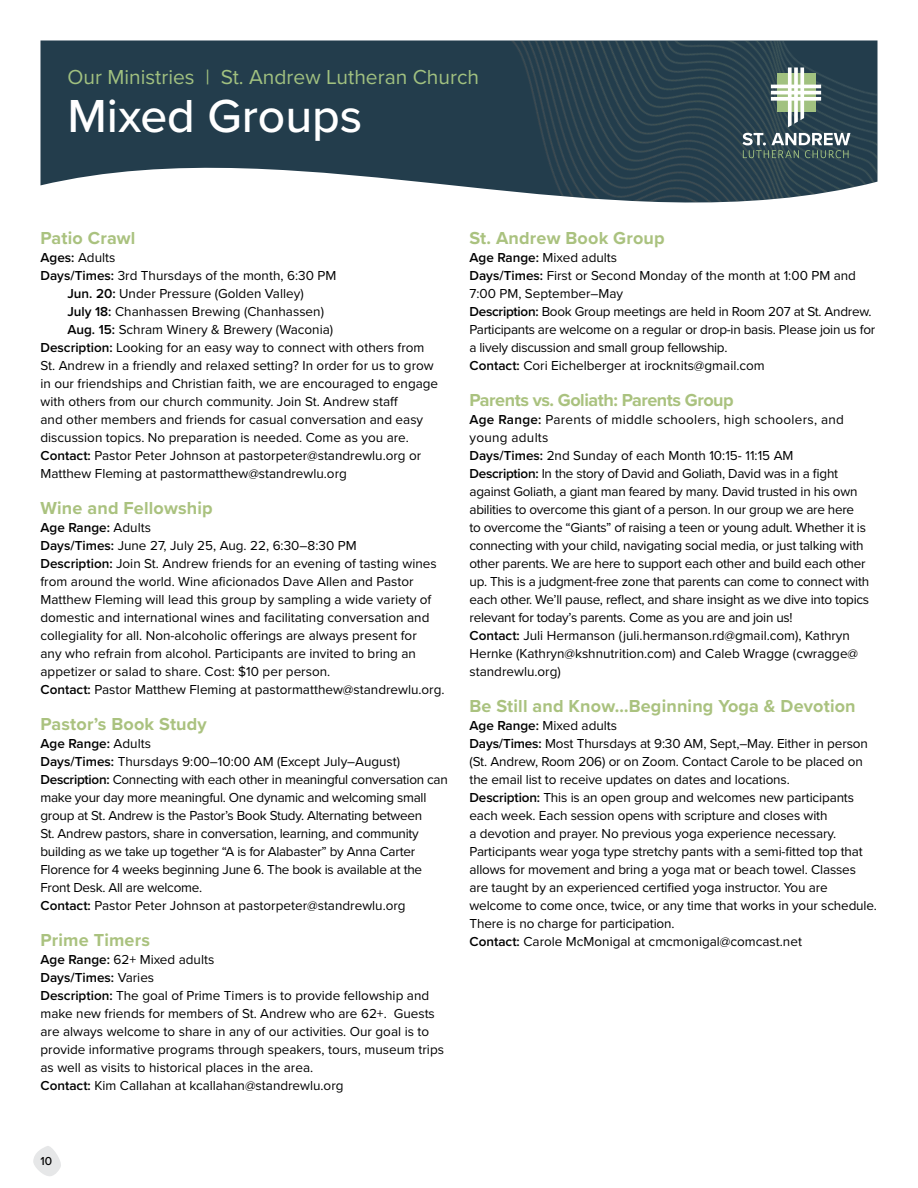
<style>
.page{position:relative;width:918px;height:1188px;background:#fff}
.page>*{position:absolute;margin:0;border:0;box-sizing:border-box;transform-origin:0 0}
.t1{font:500 48px "Proxima Nova";color:#fff}
.t2{font:21px "Proxima Nova";color:#a1c180}
.t3{font:700 18px "Proxima Nova";letter-spacing:.01em;color:#aac27f}
.t4{font:700 18px "Proxima Nova";letter-spacing:-.025em;color:#aac27f}
.t5{font:13.5px/18px "Proxima Nova";color:#000}
.t6{font:13.5px/18px "Proxima Nova";letter-spacing:-.02em;color:#000}
.t7{font:500 12px "Proxima Nova";color:#000}
.s1{font-weight:600}
</style>
<div class="page">
<svg style="left:33px;top:1146px;width:28px;height:30px"></svg>
<svg style="left:40px;top:40px;width:197px;height:146px;background:#384f5d"></svg>
<img style="left:237px;top:40px;width:641px;height:163px">
<svg style="left:742px;top:133px;width:108px;height:25px"></svg>
<svg style="left:771px;top:68px;width:50px;height:59px"></svg>
<h2 class="t2" style="left:68px;top:61px;width:413px">Our Ministries | St. Andrew Lutheran Church</h2>
<h1 class="t1" style="left:68px;top:80px;width:296px">Mixed Groups</h1>
<h3 class="t3" style="left:40px;top:224px;width:97px">Patio Crawl</h3>
<p class="t5" style="left:40px;top:248px;width:76px"><span class="s1">Ages:</span> Adults</p>
<p class="t5" style="left:40px;top:266px;width:297px"><span class="s1">Days/Times:</span> 3rd Thursdays of the month, 6:30 PM</p>
<p class="t5" style="left:68px;top:284px;width:238px"><span class="s1">Jun. 20:</span> Under Pressure (Golden Valley)</p>
<p class="t5" style="left:68px;top:302px;width:258px"><span class="s1">July 18:</span> Chanhassen Brewing (Chanhassen)</p>
<p class="t5" style="left:68px;top:320px;width:267px"><span class="s1">Aug. 15:</span> Schram Winery &amp; Brewery (Waconia)</p>
<p class="t5" style="left:40px;top:338px;width:386px"><span class="s1">Description:</span> Looking for an easy way to connect with others from</p>
<p class="t5" style="left:40px;top:356px;width:395px">St. Andrew in a friendly and relaxed setting? In order for us to grow</p>
<p class="t5" style="left:40px;top:374px;width:399px">in our friendships and Christian faith, we are encouraged to engage</p>
<p class="t5" style="left:40px;top:392px;width:359px">with others from our church community. Join St. Andrew staff</p>
<p class="t5" style="left:40px;top:410px;width:384px">and other members and friends for casual conversation and easy</p>
<p class="t5" style="left:40px;top:428px;width:370px">discussion topics. No preparation is needed. Come as you are.</p>
<p class="t5" style="left:40px;top:446px;width:382px"><span class="s1">Contact:</span> Pastor Peter Johnson at pastorpeter@standrewlu.org or</p>
<p class="t5" style="left:40px;top:464px;width:308px">Matthew Fleming at pastormatthew@standrewlu.org</p>
<h3 class="t3" style="left:40px;top:494px;width:174px">Wine and Fellowship</h3>
<p class="t5" style="left:40px;top:518px;width:406px"><span class="s1">Age Range:</span> Adults<br><span class="s1">Days/Times:</span> June 27, July 25, Aug. 22, 6:30–8:30 PM<br><span class="s1">Description:</span> Join St. Andrew friends for an evening of tasting wines from around the world. Wine aficionados Dave Allen and Pastor Matthew Fleming will lead this group by sampling a wide variety of domestic and international wines and facilitating conversation and collegiality for all. Non-alcoholic offerings are always present for<br>any who refrain from alcohol. Participants are invited to bring an appetizer or salad to share. Cost: $10 per person.<br><span class="s1">Contact:</span> Pastor Matthew Fleming at pastormatthew@standrewlu.org.</p>
<h3 class="t3" style="left:40px;top:710px;width:168px">Pastor’s Book Study</h3>
<p class="t6" style="left:40px;top:734px;width:409px"><span class="s1">Age Range:</span> Adults<br><span class="s1">Days/Times:</span> Thursdays 9:00–10:00 AM (Except July–August)<br><span class="s1">Description:</span> Connecting with each other in meaningful conversation can make your day more meaningful. One dynamic and welcoming small group at St. Andrew is the Pastor’s Book Study. Alternating between<br>St. Andrew pastors, share in conversation, learning, and community building as we take up together “A is for Alabaster” by Anna Carter Florence for 4 weeks beginning June 6. The book is available at the Front Desk. All are welcome.<br><span class="s1">Contact:</span> Pastor Peter Johnson at pastorpeter@standrewlu.org</p>
<h3 class="t3" style="left:40px;top:926px;width:111px">Prime Timers</h3>
<p class="t5" style="left:40px;top:950px;width:405px"><span class="s1">Age Range:</span> 62+ Mixed adults<br><span class="s1">Days/Times:</span> Varies<br><span class="s1">Description:</span> The goal of Prime Timers is to provide fellowship and make new friends for members of St. Andrew who are 62+. Guests are always welcome to share in any of our activities. Our goal is to provide informative programs through speakers, tours, museum trips as well as visits to historical places in the area.<br><span class="s1">Contact:</span> Kim Callahan at kcallahan@standrewlu.org</p>
<h3 class="t3" style="left:470px;top:224px;width:197px">St. Andrew Book Group</h3>
<p class="t6" style="left:470px;top:248px;width:407px"><span class="s1">Age Range:</span> Mixed adults<br><span class="s1">Days/Times:</span> First or Second Monday of the month at 1:00 PM and 7:00 PM, September–May<br><span class="s1">Description:</span> Book Group meetings are held in Room 207 at St. Andrew.<br>Participants are welcome on a regular or drop-in basis. Please join us for a lively discussion and small group fellowship.<br><span class="s1">Contact:</span> Cori Eichelberger at irocknits@gmail.com</p>
<h3 class="t4" style="left:470px;top:386px;width:266px">Parents vs. Goliath: Parents Group</h3>
<p class="t6" style="left:470px;top:410px;width:401px"><span class="s1">Age Range:</span> Parents of middle schoolers, high schoolers, and young adults<br><span class="s1">Days/Times:</span> 2nd Sunday of each Month 10:15- 11:15 AM<br><span class="s1">Description:</span> In the story of David and Goliath, David was in a fight against Goliath, a giant man feared by many. David trusted in his own abilities to overcome this giant of a person. In our group we are here<br>to overcome the “Giants” of raising a teen or young adult. Whether it is connecting with your child, navigating social media, or just talking with other parents. We are here to support each other and build each other up. This is a judgment-free zone that parents can come to connect with each other. We’ll pause, reflect, and share insight as we dive into topics relevant for today’s parents. Come as you are and join us!<br><span class="s1">Contact:</span> Juli Hermanson (juli.hermanson.rd@gmail.com), Kathryn Hernke (Kathryn@kshnutrition.com) and Caleb Wragge (cwragge@ standrewlu.org)</p>
<h3 class="t3" style="left:470px;top:692px;width:388px">Be Still and Know…Beginning Yoga &amp; Devotion</h3>
<p class="t5" style="left:470px;top:716px;width:409px"><span class="s1">Age Range:</span> Mixed adults<br><span class="s1">Days/Times:</span> Most Thursdays at 9:30 AM, Sept,–May. Either in person (St. Andrew, Room 206) or on Zoom. Contact Carole to be placed on the email list to receive updates on dates and locations.<br><span class="s1">Description:</span> This is an open group and welcomes new participants each week. Each session opens with scripture and closes with<br>a devotion and prayer. No previous yoga experience necessary.<br>Participants wear yoga type stretchy pants with a semi-fitted top that allows for movement and bring a yoga mat or beach towel. Classes are taught by an experienced certified yoga instructor. You are welcome to come once, twice, or any time that works in your schedule.<br>There is no charge for participation.<br><span class="s1">Contact:</span> Carole McMonigal at cmcmonigal@comcast.net</p>
<p class="t7" style="left:40px;top:1152px;width:13px">10</p>
</div>
